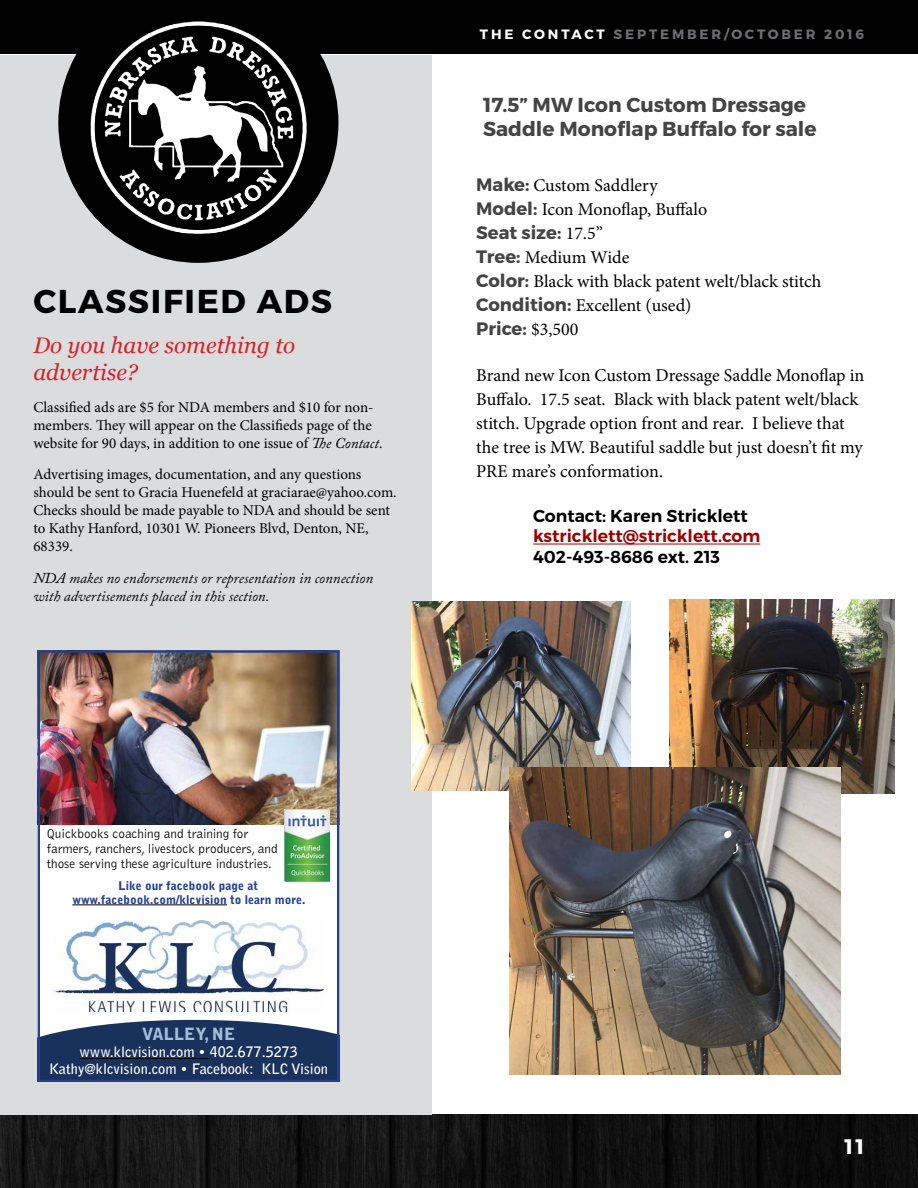
<style>
.page{position:relative;width:918px;height:1188px;background:#fff}
.page>*{position:absolute;margin:0;border:0;box-sizing:border-box;transform-origin:0 0}
.t1{font:700 33px "Montserrat";letter-spacing:.05em;color:#000}
.t2{font:italic 22.5px/27px "Georgia";color:#d2232a}
.t3{font:700 21px "Montserrat";color:#fff}
.t4{font:700 20.25px/24.3px "Montserrat";color:#444}
.t5{font:18px/24px "Minion Pro";letter-spacing:-.005em;color:#000}
.t6{font:700 18px "Montserrat";color:#444}
.t7{font:600 17.25px "Montserrat";color:#000}
.t8{font:600 17.25px "Montserrat";color:#9f0100}
.t9{font:900 16.8px "Bell Gothic";color:#a1bedc}
.t10{font:15px/18px "Minion Pro";letter-spacing:-.005em;color:#000}
.t11{font:italic 15px/18px "Adobe Caslon Pro";color:#000}
.t12{font:700 14.4px/17.2px "Bell Gothic";color:#fff;text-align:center}
.t13{font:700 13.5px "Montserrat";letter-spacing:.21em;color:#6d6e71}
.t14{font:300 13.2px/15.1px "Bell Gothic";color:#000}
.t15{font:900 12px/13.8px "Bell Gothic";color:#25408f;text-align:center}
.s1{font-family:"Adobe Caslon Pro";font-style:italic}
.s2{color:#fff}
.s3{font-family:"Montserrat";font-weight:700;color:#444}
.s4{font-family:"Minion Pro";font-weight:400;color:#000}
</style>
<div class="page">
<img style="left:0;top:1115px;width:918px;height:73px">
<div style="left:0;top:0;width:918px;height:54px;background:#000"></div>
<div style="left:0;top:55px;width:432px;height:1060px;background:#dbdcdd"></div>
<svg style="left:58px;top:54px;width:280px;height:209px;fill:#000"></svg>
<img style="left:88px;top:21px;width:221px;height:214px">
<div style="left:37px;top:650px;width:303px;height:432px;background:#fff"></div>
<img style="left:37px;top:650px;width:299px;height:174px">
<img style="left:54px;top:920px;width:269px;height:92px">
<hr style="left:72px;top:905px;width:155px;height:1px;background:#000">
<svg style="left:37px;top:1020px;width:299px;height:62px;background:#2a4168"></svg>
<hr style="left:80px;top:1058px;width:130px;height:1px;background:#000">
<img style="left:285px;top:810px;width:45px;height:71px">
<div style="left:38px;top:650px;width:301px;height:432px;border:2px solid #25408f"></div>
<hr style="left:533px;top:544px;width:227px;height:1px;background:#9f0100">
<img style="left:411px;top:602px;width:219px;height:188px">
<img style="left:670px;top:599px;width:225px;height:194px">
<img style="left:509px;top:768px;width:332px;height:306px">
<h1 class="t1" style="left:33px;top:281px;width:300px">CLASSIFIED ADS</h1>
<h2 class="t2" style="left:33px;top:331px;width:263px">Do you have something to advertise?</h2>
<p class="t10" style="left:33px;top:398px;width:351px">Classified ads are $5 for NDA members and $10 for non&shy;members. They will appear on the Classifieds page of the website for 90 days, in addition to one issue of <span class="s1">The Contact</span>.</p>
<p class="t10" style="left:33px;top:466px;width:365px">Advertising images, documentation, and any questions should be sent to Gracia Huenefeld at graciarae@yahoo.com.<br>Checks should be made payable to NDA and should be sent to Kathy Hanford, 10301 W. Pioneers Blvd, Denton, NE, 68339.</p>
<p class="t11" style="left:33px;top:569px;width:341px">NDA makes no endorsements or representation in connection with advertisements placed in this section.</p>
<p class="t13" style="left:480px;top:26px;width:386px"><span class="s2">THE CONTACT</span> SEPTEMBER/OCTOBER 2016</p>
<h3 class="t4" style="left:483px;top:93px;width:335px">17.5” MW Icon Custom Dressage<br>Saddle Monoflap Buffalo for sale</h3>
<p class="t5" style="left:476px;top:174px;width:233px"><span class="s3">Make:</span> Custom Saddlery<br><span class="s3">Model:</span> Icon Monoflap, Buffalo</p>
<p class="t6" style="left:476px;top:222px;width:128px">Seat size: <span class="s4">17.5”</span></p>
<p class="t5" style="left:476px;top:246px;width:347px"><span class="s3">Tree:</span> Medium Wide<br><span class="s3">Color:</span> Black with black patent welt/black stitch<br><span class="s3">Condition:</span> Excellent (used)</p>
<p class="t6" style="left:476px;top:318px;width:104px">Price: <span class="s4">$3,500</span></p>
<p class="t5" style="left:476px;top:363px;width:390px">Brand new Icon Custom Dressage Saddle Monoflap in Buffalo. 17.5 seat. Black with black patent welt/black stitch. Upgrade option front and rear. I believe that the tree is MW. Beautiful saddle but just doesn’t fit my PRE mare’s conformation.</p>
<p class="t7" style="left:533px;top:505px;width:216px">Contact: Karen Stricklett</p>
<p class="t8" style="left:533px;top:525px;width:229px">kstricklett@stricklett.com</p>
<p class="t7" style="left:533px;top:546px;width:189px">402-493-8686 ext. 213</p>
<p class="t14" style="left:47px;top:826px;width:233px">Quickbooks coaching and training for farmers, ranchers, livestock producers, and those serving these agriculture industries.</p>
<p class="t15" style="left:72px;top:879px;width:235px">Like our facebook page at www.facebook.com/klcvision to learn more.</p>
<p class="t9" style="left:142px;top:1024px;width:95px">VALLEY, NE</p>
<p class="t12" style="left:49px;top:1043px;width:280px">www.klcvision.com • 402.677.5273<br>Kathy@klcvision.com • Facebook: KLC Vision</p>
<h3 class="t3" style="left:845px;top:1134px;width:21px">11</h3>
</div>
